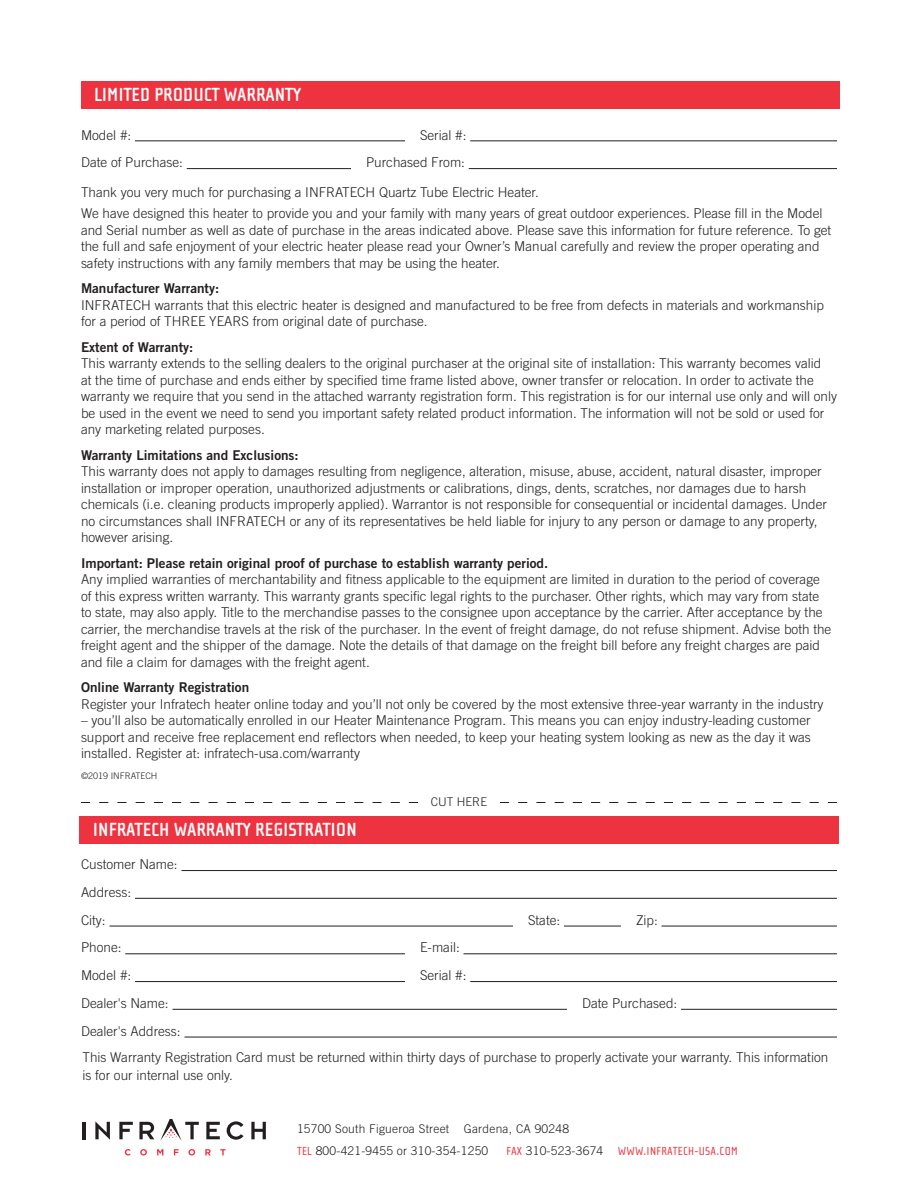
<style>
.page{position:relative;width:918px;height:1188px;background:#fff}
.page>*{position:absolute;margin:0;border:0;box-sizing:border-box;transform-origin:0 0}
.t1{font:700 19.5px "Cholla Sans";color:#fff}
.t2{font:300 13.5px/16.5px "Trade Gothic";color:#231f20}
.t3{font:13.5px "Trade Gothic Bold Two";color:#231f20}
.t4{font:300 12px/21px "Trade Gothic";letter-spacing:.02em;color:#231f20}
.t5{font:12px "Cholla Sans";letter-spacing:.02em;color:#ee3340}
.t6{font:300 9px "Trade Gothic";color:#231f20}
.s1{font-family:"Cholla Sans";font-weight:400;color:#ee3340}
.s2{font-family:"Trade Gothic";font-weight:300;color:#231f20}
</style>
<div class="page">
<hr style="left:135px;top:141px;width:270px;height:1px;background:#231f20">
<hr style="left:470px;top:141px;width:367px;height:1px;background:#231f20">
<hr style="left:187px;top:168px;width:164px;height:1px;background:#231f20">
<hr style="left:469px;top:168px;width:368px;height:1px;background:#231f20">
<div style="left:81px;top:81px;width:759px;height:27px;background:#ee3340"></div>
<div style="left:80px;top:816px;width:759px;height:27px;background:#ee3340"></div>
<svg style="left:81px;top:802px;width:756px;height:1px"></svg>
<div style="left:424px;top:797px;width:70px;height:11px;background:#fff"></div>
<hr style="left:181px;top:870px;width:656px;height:1px;background:#231f20">
<hr style="left:135px;top:898px;width:702px;height:1px;background:#231f20">
<hr style="left:109px;top:926px;width:404px;height:1px;background:#231f20">
<hr style="left:564px;top:926px;width:57px;height:1px;background:#231f20">
<hr style="left:662px;top:926px;width:175px;height:1px;background:#231f20">
<hr style="left:125px;top:953px;width:280px;height:1px;background:#231f20">
<hr style="left:464px;top:953px;width:373px;height:1px;background:#231f20">
<hr style="left:135px;top:981px;width:270px;height:1px;background:#231f20">
<hr style="left:470px;top:981px;width:367px;height:1px;background:#231f20">
<hr style="left:172px;top:1009px;width:395px;height:1px;background:#231f20">
<hr style="left:681px;top:1009px;width:156px;height:1px;background:#231f20">
<hr style="left:184px;top:1037px;width:653px;height:1px;background:#231f20">
<svg style="left:125px;top:1149px;width:6px;height:7px"></svg>
<svg style="left:140px;top:1149px;width:7px;height:7px"></svg>
<svg style="left:157px;top:1149px;width:6px;height:6px"></svg>
<svg style="left:174px;top:1149px;width:5px;height:6px"></svg>
<svg style="left:188px;top:1149px;width:7px;height:7px"></svg>
<svg style="left:205px;top:1149px;width:6px;height:6px"></svg>
<svg style="left:220px;top:1149px;width:6px;height:6px"></svg>
<hr style="left:82px;top:1122px;width:4px;height:17px;background:#231f20">
<svg style="left:95px;top:1121px;width:15px;height:19px"></svg>
<svg style="left:119px;top:1122px;width:14px;height:17px"></svg>
<svg style="left:139px;top:1122px;width:15px;height:17px"></svg>
<svg style="left:160px;top:1119px;width:39px;height:22px"></svg>
<svg style="left:206px;top:1122px;width:14px;height:17px"></svg>
<svg style="left:227px;top:1121px;width:17px;height:19px"></svg>
<svg style="left:251px;top:1122px;width:15px;height:17px"></svg>
<h1 class="t1" style="left:94px;top:84px;width:209px">LIMITED PRODUCT WARRANTY</h1>
<p class="t2" style="left:81px;top:126px;width:52px">Model #:</p>
<p class="t2" style="left:420px;top:126px;width:48px">Serial #:</p>
<p class="t2" style="left:81px;top:154px;width:104px">Date of Purchase:</p>
<p class="t2" style="left:366px;top:154px;width:101px">Purchased From:</p>
<p class="t2" style="left:81px;top:182px;width:743px;line-height:21px">Thank you very much for purchasing a INFRATECH Quartz Tube Electric Heater.<br>We have designed this heater to provide you and your family with many years of great outdoor experiences. Please fill in the Model</p>
<p class="t2" style="left:81px;top:222px;width:752px">and Serial number as well as date of purchase in the areas indicated above. Please save this information for future reference. To get the full and safe enjoyment of your electric heater please read your Owner’s Manual carefully and review the proper operating and safety instructions with any family members that may be using the heater.</p>
<p class="t3" style="left:81px;top:280px;width:140px">Manufacturer Warranty:</p>
<p class="t2" style="left:81px;top:297px;width:744px">INFRATECH warrants that this electric heater is designed and manufactured to be free from defects in materials and workmanship for a period of THREE YEARS from original date of purchase.</p>
<p class="t3" style="left:81px;top:339px;width:114px">Extent of Warranty:</p>
<p class="t2" style="left:81px;top:355px;width:758px">This warranty extends to the selling dealers to the original purchaser at the original site of installation: This warranty becomes valid<br>at the time of purchase and ends either by specified time frame listed above, owner transfer or relocation. In order to activate the warranty we require that you send in the attached warranty registration form. This registration is for our internal use only and will only be used in the event we need to send you important safety related product information. The information will not be sold or used for any marketing related purposes.</p>
<p class="t3" style="left:81px;top:447px;width:219px">Warranty Limitations and Exclusions:</p>
<p class="t2" style="left:81px;top:463px;width:748px">This warranty does not apply to damages resulting from negligence, alteration, misuse, abuse, accident, natural disaster, improper installation or improper operation, unauthorized adjustments or calibrations, dings, dents, scratches, nor damages due to harsh chemicals (i.e. cleaning products improperly applied). Warrantor is not responsible for consequential or incidental damages. Under no circumstances shall INFRATECH or any of its representatives be held liable for injury to any person or damage to any property, however arising.</p>
<p class="t3" style="left:81px;top:555px;width:469px">Important: Please retain original proof of purchase to establish warranty period.</p>
<p class="t2" style="left:81px;top:571px;width:752px">Any implied warranties of merchantability and fitness applicable to the equipment are limited in duration to the period of coverage of this express written warranty. This warranty grants specific legal rights to the purchaser. Other rights, which may vary from state to state, may also apply. Title to the merchandise passes to the consignee upon acceptance by the carrier. After acceptance by the carrier, the merchandise travels at the risk of the purchaser. In the event of freight damage, do not refuse shipment. Advise both the freight agent and the shipper of the damage. Note the details of that damage on the freight bill before any freight charges are paid and file a claim for damages with the freight agent.</p>
<p class="t3" style="left:81px;top:679px;width:170px">Online Warranty Registration</p>
<p class="t2" style="left:81px;top:695px;width:744px">Register your Infratech heater online today and you’ll not only be covered by the most extensive three-year warranty in the industry</p>
<p class="t2" style="left:81px;top:712px;width:731px;text-align:justify">– you’ll also be automatically enrolled in our Heater Maintenance Program. This means you can enjoy industry-leading customer support and receive free replacement end reflectors when needed, to keep your heating system looking as new as the day it was installed. Register at: infratech-usa.com/warranty</p>
<p class="t6" style="left:81px;top:771px;width:78px">©2019 INFRATECH</p>
<h1 class="t1" style="left:93px;top:819px;width:265px">INFRATECH WARRANTY REGISTRATION</h1>
<p class="t2" style="left:81px;top:850px;width:98px;line-height:27.8px">Customer Name:<br>Address:<br>City:</p>
<p class="t4" style="left:431px;top:791px;width:58px">CUT HERE</p>
<p class="t2" style="left:528px;top:911px;width:34px">State:</p>
<p class="t2" style="left:636px;top:911px;width:23px">Zip:</p>
<p class="t2" style="left:81px;top:939px;width:42px">Phone:</p>
<p class="t2" style="left:420px;top:939px;width:41px">E-mail:</p>
<p class="t2" style="left:81px;top:967px;width:52px">Model #:</p>
<p class="t2" style="left:420px;top:967px;width:48px">Serial #:</p>
<p class="t2" style="left:81px;top:995px;width:89px">Dealer's Name:</p>
<p class="t2" style="left:582px;top:995px;width:97px">Date Purchased:</p>
<p class="t2" style="left:81px;top:1023px;width:101px">Dealer's Address:</p>
<p class="t2" style="left:82px;top:1048px;width:747px;line-height:18px">This Warranty Registration Card must be returned within thirty days of purchase to properly activate your warranty. This information is for our internal use only.</p>
<p class="t4" style="left:297px;top:1119px;width:274px">15700 South Figueroa Street Gardena, CA 90248<br><span class="s1">TEL</span> 800-421-9455 or 310-354-1250</p>
<p class="t5" style="left:506px;top:1144px;width:233px">FAX <span class="s2">310-523-3674</span> WWW.INFRATECH-USA.COM</p>
</div>
